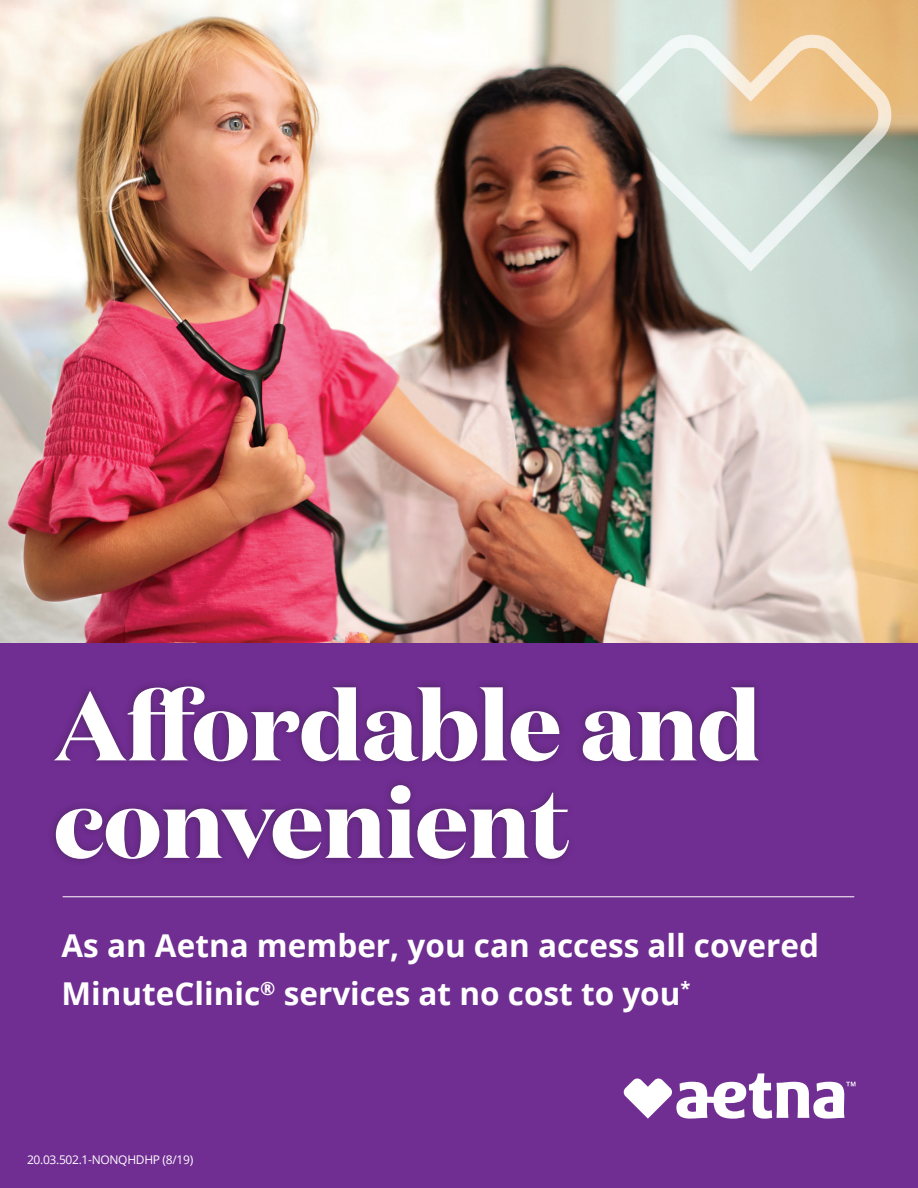
<style>
.page{position:relative;width:918px;height:1188px;background:#fff}
.page>*{position:absolute;margin:0;border:0;box-sizing:border-box;transform-origin:0 0}
.t1{font:700 97.5px/97.5px "Domaine Display";color:#fff}
.t2{font:700 31.5px/48px "Open Sans";color:#fff}
.t3{font:12px "Open Sans";letter-spacing:-.025em;color:#fff}
</style>
<div class="page">
<img style="left:0;top:0;width:918px;height:644px">
<div style="left:0;top:644px;width:918px;height:544px;background:#702d92"></div>
<svg style="left:623px;top:1073px;width:232px;height:46px"></svg>
<div style="left:47px;top:679px;width:719px;height:188px;background:#231f20;opacity:.4"></div>
<hr style="left:63px;top:896px;width:791px;height:1px;background:#fff">
<h1 class="t1" style="left:54px;top:672px;width:708px">Affordable and convenient</h1>
<p class="t2" style="left:62px;top:921px;width:759px">As an Aetna member, you can access all covered<br>MinuteClinic<sup>®</sup> services at no cost to you<sup>*</sup></p>
<p class="t3" style="left:27px;top:1151px;width:168px">20.03.502.1-NONQHDHP (8/19)</p>
</div>
